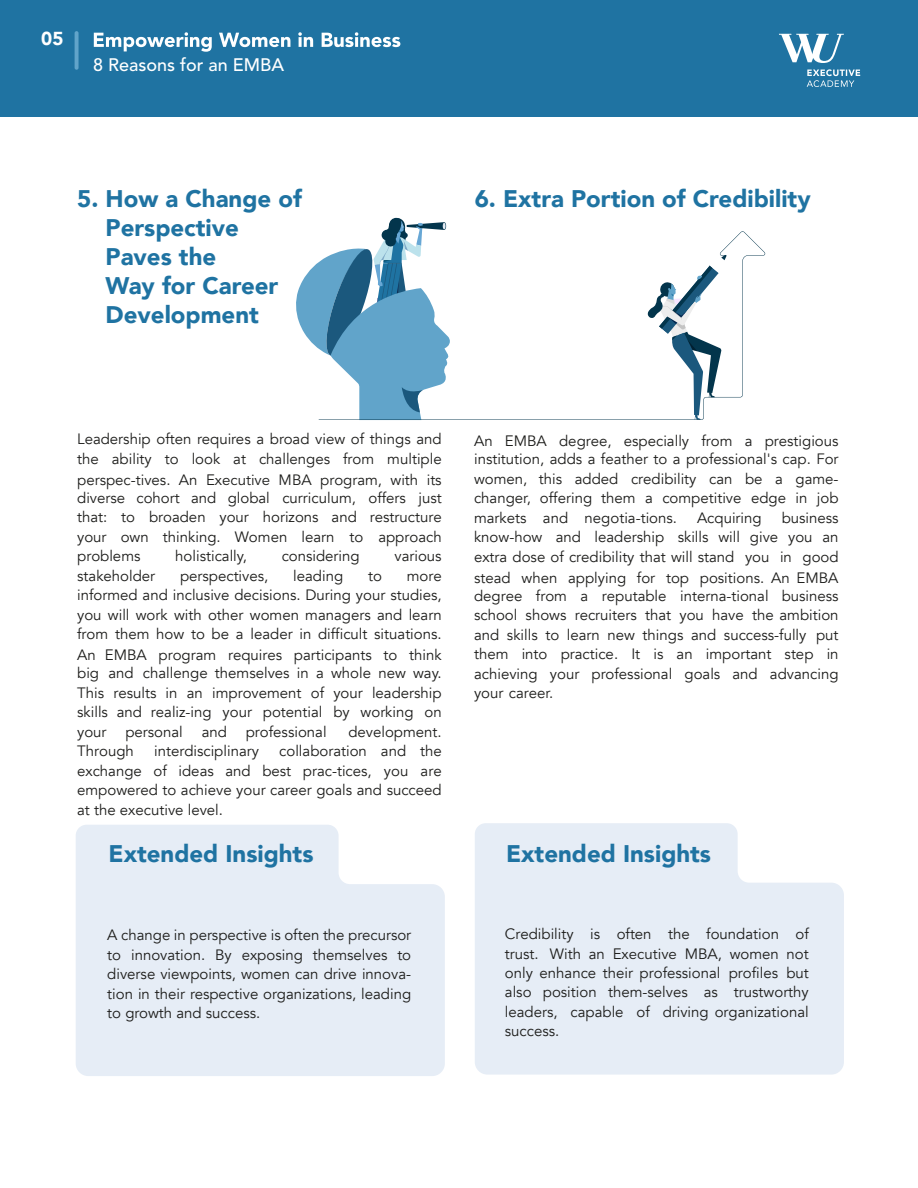
<style>
.page{position:relative;width:918px;height:1188px;background:#fff}
.page>*{position:absolute;margin:0;border:0;box-sizing:border-box;transform-origin:0 0}
.t1{font:900 24px/28.8px "Avenir";color:#1f73a2}
.t2{font:900 18.75px "Avenir";color:#fff}
.t3{font:500 18px "Avenir LT Std";color:#fff}
.t4{font:15px/19.5px "Avenir";color:#1d1d1b;text-align:justify}
</style>
<div class="page">
<div style="left:0;top:0;width:918px;height:116px;background:#1f73a2"></div>
<svg style="left:779px;top:34px;width:81px;height:53px"></svg>
<svg style="left:219px;top:33px;width:71px;height:14px"></svg>
<svg style="left:298px;top:32px;width:15px;height:15px"></svg>
<svg style="left:322px;top:32px;width:78px;height:15px"></svg>
<svg style="left:93px;top:32px;width:119px;height:20px"></svg>
<svg style="left:75px;top:31px;width:4px;height:39px"></svg>
<div style="left:76px;top:825px;width:369px;height:251px;background:#e6edf6"></div>
<svg style="left:475px;top:823px;width:369px;height:252px;fill:#e6edf6"></svg>
<svg style="left:296px;top:218px;width:151px;height:202px"></svg>
<svg style="left:319px;top:231px;width:446px;height:189px"></svg>
<svg style="left:648px;top:255px;width:78px;height:165px"></svg>
<p class="t2" style="left:41px;top:23px;width:24px">05</p>
<p class="t3" style="left:93px;top:55px;width:193px">8 Reasons for an EMBA</p>
<h1 class="t1" style="left:106px;top:184px;width:198px;text-indent:-28px">5. How a Change of<br>Perspective<br>Paves the<br>Way for Career<br>Development</h1>
<h1 class="t1" style="left:475px;top:184px;width:337px">6. Extra Portion of Credibility</h1>
<p class="t4" style="left:77px;top:429px;width:366px;line-height:20.1px">Leadership often requires a broad view of things and the ability to look at challenges from multiple perspec-tives. An Executive MBA program, with its</p>
<p class="t4" style="left:77px;top:488px;width:366px">diverse cohort and global curriculum, offers just that: to broaden your horizons and restructure your own thinking. Women learn to approach problems</p>
<p class="t4" style="left:175px;top:547px;width:73px">holistically,</p>
<p class="t4" style="left:282px;top:547px;width:80px">considering</p>
<p class="t4" style="left:395px;top:547px;width:49px">various</p>
<p class="t4" style="left:77px;top:566px;width:80px">stakeholder</p>
<p class="t4" style="left:180px;top:566px;width:90px">perspectives,</p>
<p class="t4" style="left:293px;top:566px;width:51px">leading</p>
<p class="t4" style="left:368px;top:566px;width:15px">to</p>
<p class="t4" style="left:77px;top:566px;width:366px;text-indent:330px">more informed and inclusive decisions. During your studies, you will work with other women managers and learn from them how to be a leader in difficult situations.<br>An EMBA program requires participants to think</p>
<p class="t4" style="left:77px;top:664px;width:366px">big and challenge themselves in a whole new way.<br>This results in an improvement of your leadership skills and realiz-ing your potential by working on your</p>
<p class="t4" style="left:125px;top:722px;width:59px">personal</p>
<p class="t4" style="left:202px;top:722px;width:27px">and</p>
<p class="t4" style="left:246px;top:722px;width:82px">professional</p>
<p class="t4" style="left:348px;top:722px;width:95px">development.</p>
<p class="t4" style="left:77px;top:742px;width:58px">Through</p>
<p class="t4" style="left:154px;top:742px;width:106px">interdisciplinary</p>
<p class="t4" style="left:77px;top:742px;width:366px;text-indent:202px">collaboration and the exchange of ideas and best prac-tices, you are empowered to achieve your career goals and succeed at the executive level.</p>
<h1 class="t1" style="left:109px;top:839px;width:206px">Extended Insights</h1>
<p class="t4" style="left:107px;top:925px;width:305px">A change in perspective is often the precursor to innovation. By exposing themselves to diverse viewpoints, women can drive innova&shy;tion in their respective organizations, leading to growth and success.</p>
<p class="t4" style="left:474px;top:432px;width:366px">An EMBA degree, especially from a prestigious institution, adds a feather to a professional's cap. For women, this added credibility can be a game&shy;changer, offering them a competitive edge in job markets and negotia-tions.</p>
<p class="t4" style="left:474px;top:508px;width:366px;line-height:20px;text-indent:308px">business know-how and leadership skills will give you an extra dose of credibility that will stand you in good stead when applying for top positions. An EMBA</p>
<p class="t4" style="left:474px;top:586px;width:366px">degree from a reputable interna-tional business school shows recruiters that you have the ambition and skills to learn new things and success-fully put them into practice. It is an important step in achieving your professional goals and advancing your career.</p>
<p class="t4" style="left:697px;top:508px;width:66px">Acquiring</p>
<h1 class="t1" style="left:506px;top:839px;width:206px">Extended Insights</h1>
<p class="t4" style="left:505px;top:923px;width:305px;line-height:20.7px">Credibility is often the foundation of trust. With an Executive MBA, women not</p>
<p class="t4" style="left:505px;top:963px;width:305px">only enhance their professional profiles but also position them-selves as trustworthy leaders, capable of driving organizational success.</p>
</div>
